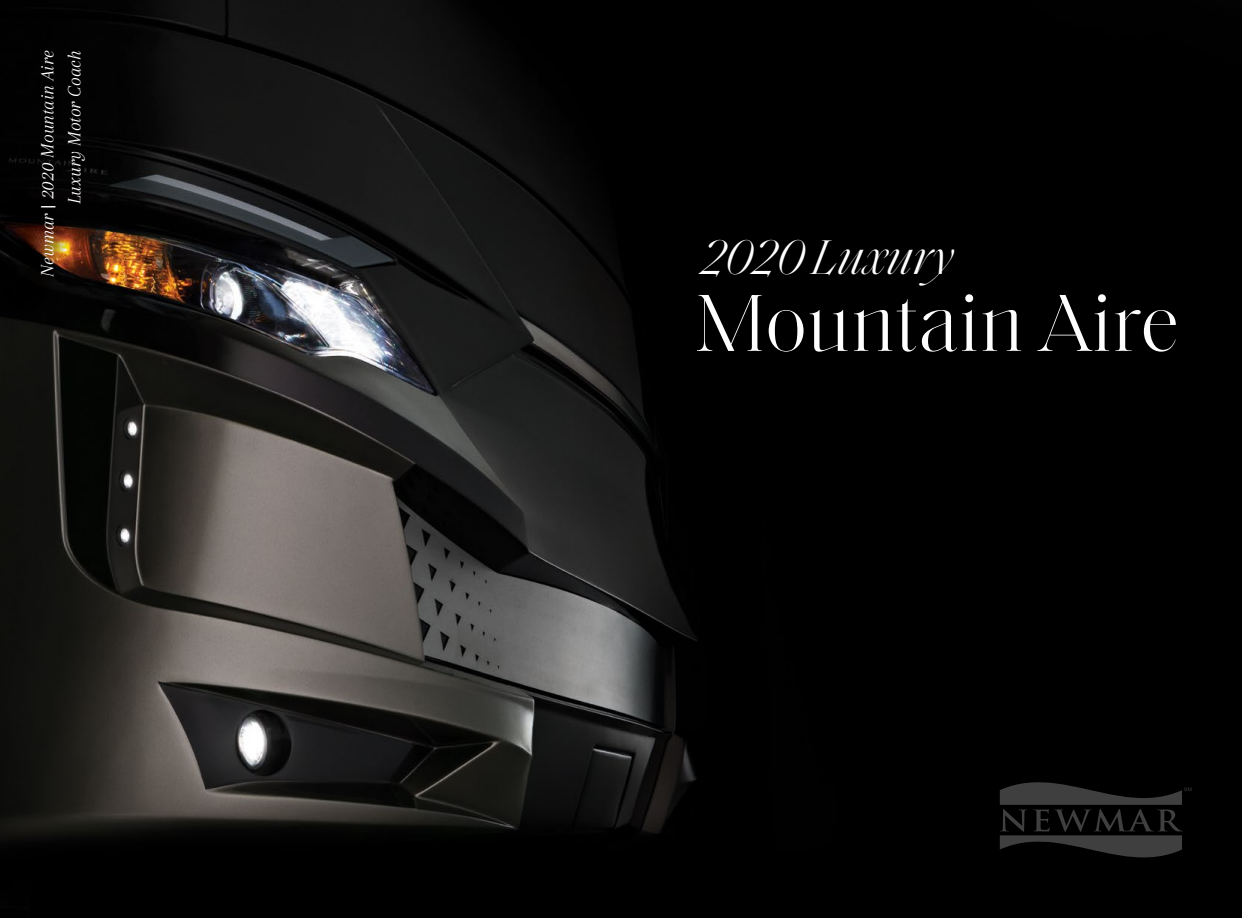
<style>
.page{position:relative;width:1242px;height:918px;background:#fff}
.page>*{position:absolute;margin:0;border:0;box-sizing:border-box;transform-origin:0 0}
.Features_and_Options{font:300 82.35px "Saol Display";color:#fff}
.Features_and_Options-2{font:italic 300 49.5px "Saol Display";color:#fff}
.Descriptor_Copy_Left{font:italic 19.5px "Arapey";color:#fff}
</style>
<div class="page">
<img style="left:0;top:0;width:1242px;height:918px">
<svg style="left:1000px;top:781px;width:192px;height:78px;background:#1a1a1a"></svg>
<p class="Descriptor_Copy_Left" style="left:37px;top:277px;width:227px;rotate:-90deg">Newmar | 2020 Mountain Aire</p>
<p class="Descriptor_Copy_Left" style="left:64px;top:204px;width:155px;rotate:-90deg">Luxury Motor Coach</p>
<p class="Features_and_Options-2" style="left:701px;top:222px;width:254px">2020 Luxury</p>
<p class="Features_and_Options" style="left:696px;top:264px;width:485px">Mountain Aire</p>
</div>
